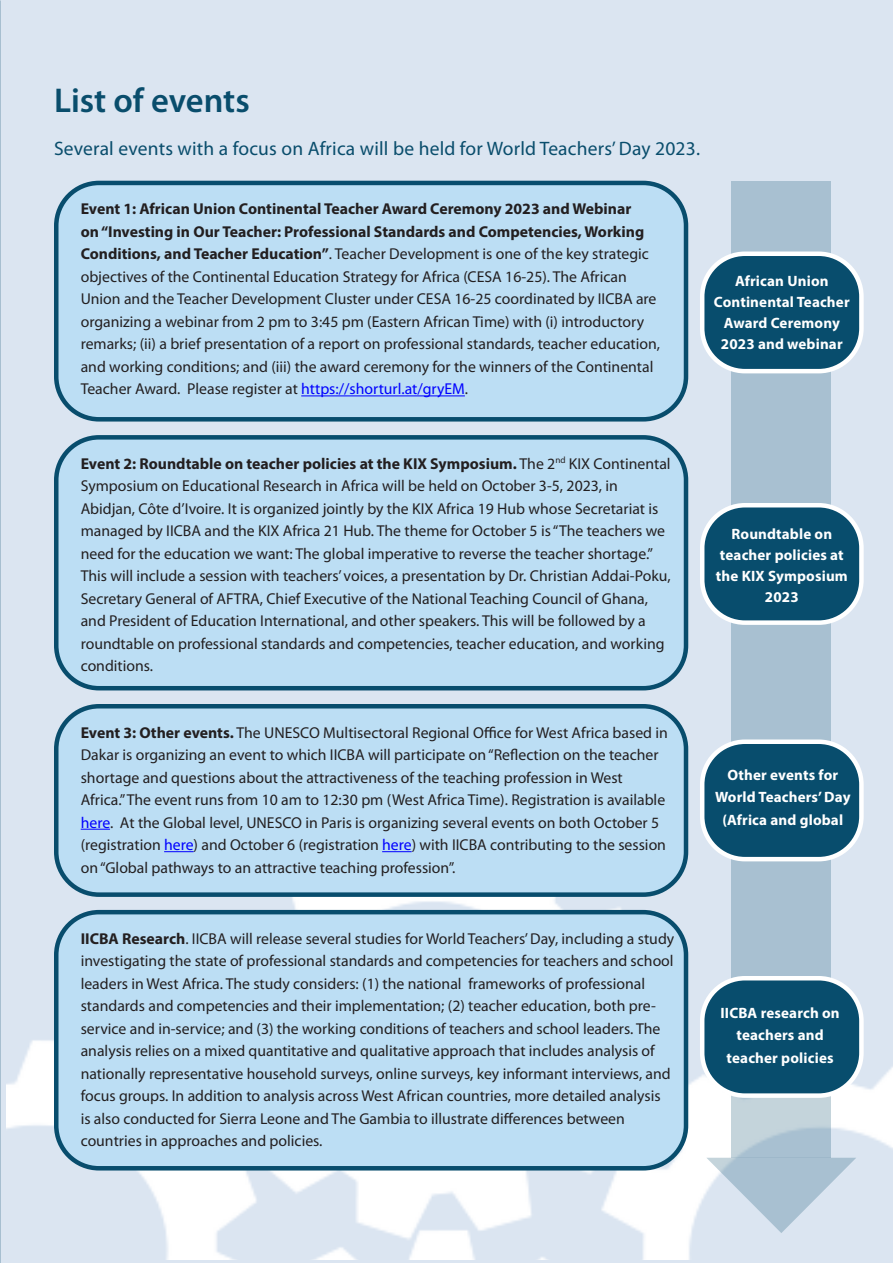
<style>
.page{position:relative;width:893px;height:1263px;background:#dbe5f1}
.page>*{position:absolute;margin:0;border:0;box-sizing:border-box;transform-origin:0 0}
.t1{font:600 34.5px "Myriad Pro";color:#094d6c}
.t2{font:19.5px "Myriad Pro";letter-spacing:.01em;color:#094d6c}
.t3{font:15.75px/22.5px "Myriad Pro";color:#231f20}
.t4{font:700 15px/21px "Myriad Pro";letter-spacing:.01em;color:#fff;text-align:center}
.s1{font-weight:700}
.s2{color:#00f}
</style>
<div class="page">
<img style="left:6px;top:814px;width:887px;height:446px">
<svg style="left:732px;top:181px;width:99px;height:976px;fill:#a8c0d1"></svg>
<svg style="left:706px;top:1158px;width:150px;height:75px"></svg>
<div style="left:56px;top:183px;width:630px;height:236px;background:#bcdef4;border-radius:43px"></div>
<div style="left:54px;top:181px;width:634px;height:241px;border:4px solid #084d6d;border-radius:43px"></div>
<div style="left:56px;top:437px;width:630px;height:251px;background:#bcdef4;border-radius:43px"></div>
<div style="left:54px;top:435px;width:634px;height:255px;border:4px solid #084d6d;border-radius:43px"></div>
<div style="left:56px;top:706px;width:630px;height:189px;background:#bcdef4;border-radius:43px"></div>
<div style="left:54px;top:704px;width:634px;height:193px;border:4px solid #084d6d;border-radius:43px"></div>
<div style="left:56px;top:912px;width:630px;height:256px;background:#bcdef4;border-radius:43px"></div>
<div style="left:54px;top:910px;width:634px;height:260px;border:4px solid #084d6d;border-radius:43px"></div>
<hr style="left:301px;top:395px;width:164px;height:1px;background:#00f">
<svg style="left:81px;top:829px;width:29px;height:1px"></svg>
<hr style="left:164px;top:851px;width:30px;height:1px;background:#00f">
<hr style="left:382px;top:851px;width:30px;height:1px;background:#00f">
<div style="left:702px;top:254px;width:159px;height:117px;background:#084d6d;border-radius:43px"></div>
<div style="left:700px;top:251px;width:164px;height:122px;border:4px solid #fff;border-radius:43px"></div>
<div style="left:702px;top:505px;width:159px;height:118px;background:#084d6d;border-radius:43px"></div>
<div style="left:700px;top:503px;width:164px;height:122px;border:4px solid #fff;border-radius:43px"></div>
<div style="left:702px;top:742px;width:159px;height:117px;background:#084d6d;border-radius:43px"></div>
<div style="left:700px;top:739px;width:164px;height:122px;border:4px solid #fff;border-radius:43px"></div>
<div style="left:702px;top:978px;width:159px;height:117px;background:#084d6d;border-radius:43px"></div>
<div style="left:700px;top:976px;width:164px;height:122px;border:4px solid #fff;border-radius:43px"></div>
<h1 class="t1" style="left:54px;top:78px;width:197px">List of events</h1>
<p class="t2" style="left:54px;top:137px;width:647px">Several events with a focus on Africa will be held for World Teachers’ Day 2023.</p>
<p class="t3" style="left:81px;top:198px;width:581px"><span class="s1">Event 1: African Union Continental Teacher Award Ceremony 2023 and Webinar<br>on “Investing in Our Teacher: Professional Standards and Competencies, Working Conditions, and Teacher Education”</span>. Teacher Development is one of the key strategic objectives of the Continental Education Strategy for Africa (CESA 16-25). The African Union and the Teacher Development Cluster under CESA 16-25 coordinated by IICBA are organizing a webinar from 2 pm to 3:45 pm (Eastern African Time) with (i) introductory remarks; (ii) a brief presentation of a report on professional standards, teacher education, and working conditions; and (iii) the award ceremony for the winners of the Continental Teacher Award. Please register at <span class="s2">https://shorturl.at/gryEM</span>.</p>
<p class="t4" style="left:714px;top:270px;width:137px">African Union<br>Continental Teacher<br>Award Ceremony<br>2023 and webinar</p>
<p class="t3" style="left:81px;top:452px;width:591px"><span class="s1">Event 2: Roundtable on teacher policies at the KIX Symposium.</span> The 2<sup>nd</sup> KIX Continental Symposium on Educational Research in Africa will be held on October 3-5, 2023, in Abidjan, Côte d’Ivoire. It is organized jointly by the KIX Africa 19 Hub whose Secretariat is managed by IICBA and the KIX Africa 21 Hub. The theme for October 5 is “The teachers we need for the education we want: The global imperative to reverse the teacher shortage.” This will include a session with teachers’ voices, a presentation by Dr. Christian Addai-Poku, Secretary General of AFTRA, Chief Executive of the National Teaching Council of Ghana, and President of Education International, and other speakers. This will be followed by a roundtable on professional standards and competencies, teacher education, and working conditions.</p>
<p class="t3" style="left:81px;top:721px;width:589px"><span class="s1">Event 3: Other events.</span> The UNESCO Multisectoral Regional Office for West Africa based in Dakar is organizing an event to which IICBA will participate on “Reflection on the teacher shortage and questions about the attractiveness of the teaching profession in West Africa.” The event runs from 10 am to 12:30 pm (West Africa Time). Registration is available <span class="s2">here</span>. At the Global level, UNESCO in Paris is organizing several events on both October 5 (registration <span class="s2">here</span>) and October 6 (registration <span class="s2">here</span>) with IICBA contributing to the session on “Global pathways to an attractive teaching profession”.</p>
<p class="t3" style="left:81px;top:927px;width:595px"><span class="s1">IICBA Research</span>. IICBA will release several studies for World Teachers’ Day, including a study investigating the state of professional standards and competencies for teachers and school leaders in West Africa. The study considers: (1) the national frameworks of professional standards and competencies and their implementation; (2) teacher education, both pre&shy;service and in-service; and (3) the working conditions of teachers and school leaders. The analysis relies on a mixed quantitative and qualitative approach that includes analysis of nationally representative household surveys, online surveys, key informant interviews, and focus groups. In addition to analysis across West African countries, more detailed analysis is also conducted for Sierra Leone and The Gambia to illustrate differences between countries in approaches and policies.</p>
<p class="t4" style="left:716px;top:523px;width:133px">Roundtable on teacher policies at the KIX Symposium<br>2023</p>
<p class="t4" style="left:715px;top:763px;width:137px;line-height:22.5px">Other events for<br>World Teachers’ Day (Africa and global</p>
<p class="t4" style="left:720px;top:1001px;width:121px;line-height:22.5px">IICBA research on teachers and teacher policies</p>
</div>
